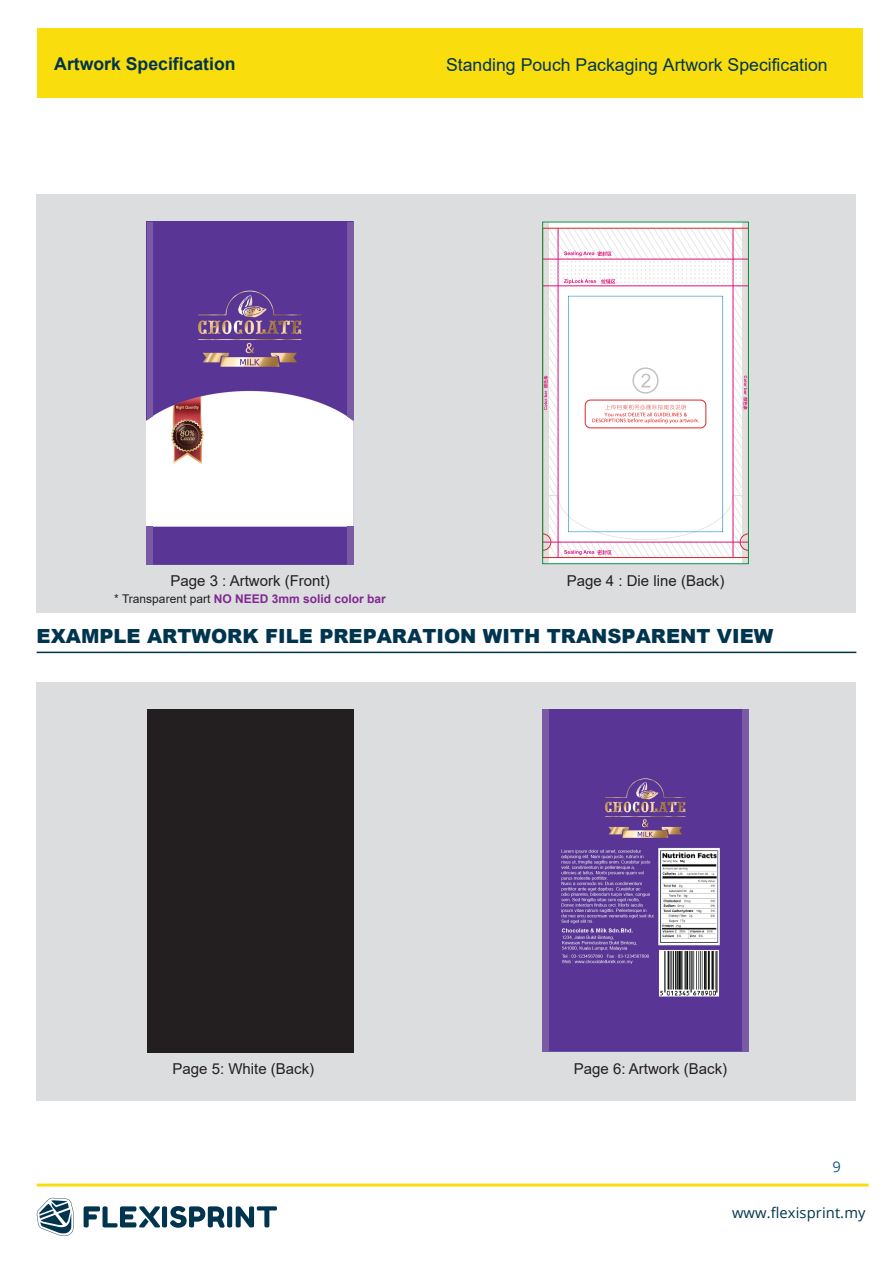
<style>
.page{position:relative;width:893px;height:1263px;background:#fff}
.page>*{position:absolute;margin:0;border:0;box-sizing:border-box;transform-origin:0 0}
.t1{font:900 19.5px "Arial";color:#01354f}
.t2{font:17.7px "Arial";color:#01354f}
.t3{font:700 17.7px "Arial";color:#01354f}
.t4{font:15px "Arial";color:#231f20}
.t5{font:14.7px "Open Sans";letter-spacing:.01em;color:#01354f}
.t6{font:14.7px "Open Sans";color:#185d7f}
.t7{font:700 12px "Arial";color:#802990}
.s1{font-weight:400;color:#231f20}
</style>
<div class="page">
<div style="left:37px;top:194px;width:819px;height:418px;background:#dcdddf"></div>
<svg style="left:543px;top:222px;width:205px;height:342px;background:#e2d7d1"></svg>
<svg style="left:544px;top:230px;width:203px;height:326px;background:#f8f5f7"></svg>
<hr style="left:543px;top:259px;width:205px;height:1px;background:#de107a">
<hr style="left:543px;top:285px;width:205px;height:1px;background:#de107a">
<hr style="left:558px;top:228px;width:1px;height:329px;background:#de107a">
<hr style="left:733px;top:228px;width:1px;height:329px;background:#de107a">
<svg style="left:546px;top:251px;width:199px;height:33px;background:#f8ebf2"></svg>
<svg style="left:542px;top:296px;width:207px;height:259px;background:#f7f3f4"></svg>
<div style="left:632px;top:367px;width:27px;height:27px;border:1px solid #c1c1c1;border-radius:50%"></div>
<img style="left:147px;top:222px;width:206px;height:342px">
<svg style="left:147px;top:222px;width:6px;height:198px"></svg>
<div style="left:147px;top:526px;width:6px;height:38px;background:#7b5aa5"></div>
<div style="left:347px;top:526px;width:6px;height:38px;background:#7b5aa5"></div>
<svg style="left:347px;top:222px;width:6px;height:198px"></svg>
<div style="left:37px;top:28px;width:826px;height:69px;background:#fadd0c"></div>
<hr style="left:37px;top:1183px;width:832px;height:3px;background:#fadd0c">
<svg style="left:84px;top:1206px;width:193px;height:22px"></svg>
<svg style="left:36px;top:1198px;width:38px;height:38px"></svg>
<hr style="left:37px;top:652px;width:819px;height:1px;background:#01354f">
<div style="left:37px;top:682px;width:819px;height:418px;background:#dcdddf"></div>
<img style="left:549px;top:709px;width:193px;height:343px">
<div style="left:147px;top:709px;width:206px;height:343px;background:#231f20"></div>
<div style="left:542px;top:709px;width:7px;height:343px;background:#7b5aa5"></div>
<div style="left:742px;top:709px;width:7px;height:343px;background:#7b5aa5"></div>
<p class="t3" style="left:54px;top:51px;width:183px">Artwork Specification</p>
<p class="t2" style="left:446px;top:52px;width:383px">Standing Pouch Packaging Artwork Specification</p>
<p class="t4" style="left:170px;top:570px;width:161px">Page 3 : Artwork (Front)</p>
<p class="t4" style="left:567px;top:570px;width:159px">Page 4 : Die line (Back)</p>
<p class="t7" style="left:114px;top:590px;width:273px"><span class="s1">* Transparent part</span> NO NEED 3mm solid color bar</p>
<h1 class="t1" style="left:37px;top:622px;width:738px">EXAMPLE ARTWORK FILE PREPARATION WITH TRANSPARENT VIEW</h1>
<p class="t4" style="left:173px;top:1058px;width:143px">Page 5: White (Back)</p>
<p class="t4" style="left:574px;top:1058px;width:155px">Page 6: Artwork (Back)</p>
<p class="t6" style="left:832px;top:1156px;width:10px">9</p>
<p class="t5" style="left:732px;top:1203px;width:135px">www.flexisprint.my</p>
</div>
